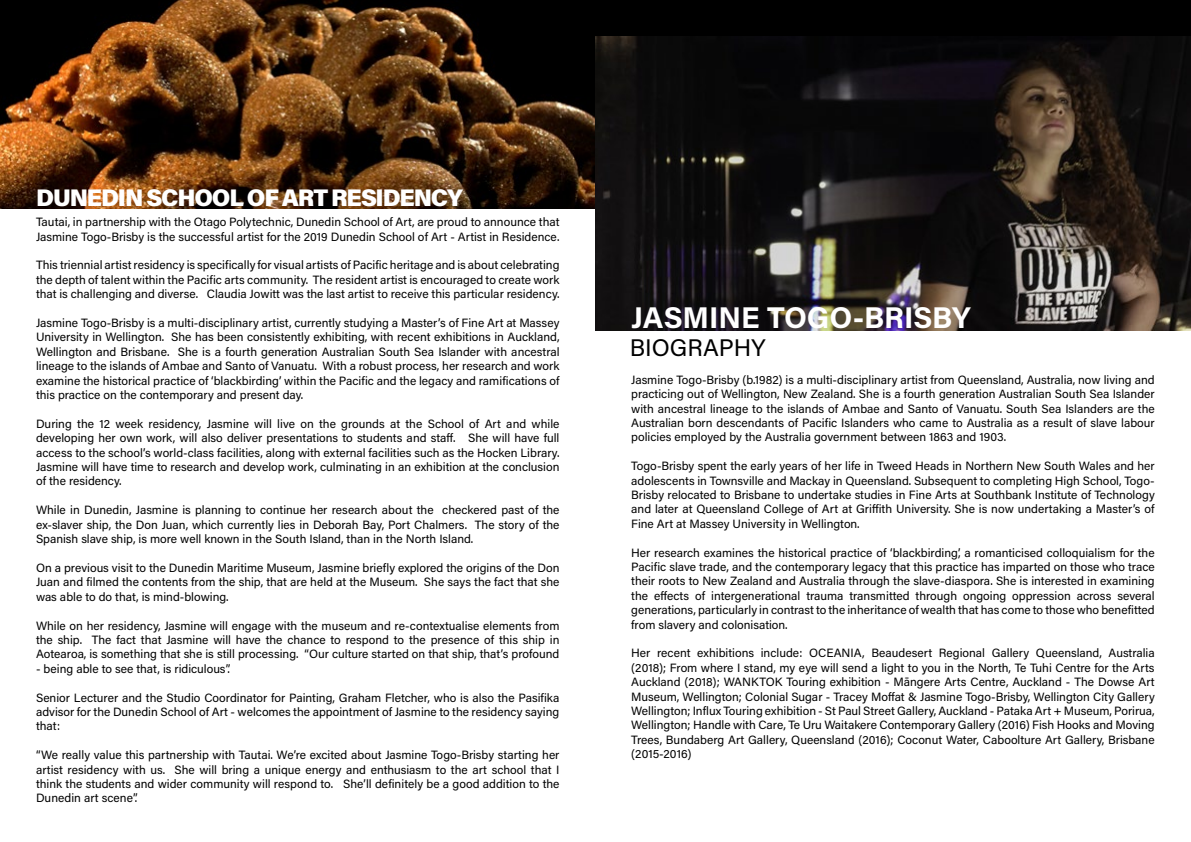
<style>
.page{position:relative;width:1191px;height:842px;background:#fff}
.page>*{position:absolute;margin:0;border:0;box-sizing:border-box;transform-origin:0 0}
.t1{font:700 30px "Acumin Pro";letter-spacing:-.005em;color:#fff}
.t2{font:900 24px "Acumin Pro";letter-spacing:-.05em;color:#fff}
.t3{font:24px "Acumin Pro";color:#000}
.t4{font:12px/14.4px "Acumin Pro";color:#000;text-align:justify}
</style>
<div class="page">
<div style="left:595px;top:0;width:596px;height:36px;background:#000"></div>
<img style="left:0;top:0;width:595px;height:208px">
<img style="left:595px;top:36px;width:596px;height:294px">
<h2 class="t2" style="left:36px;top:181px;width:428px">DUNEDIN SCHOOL OF ART RESIDENCY</h2>
<p class="t4" style="left:36px;top:214px;width:525px">Tautai, in partnership with the Otago Polytechnic, Dunedin School of Art, are proud to announce that<br>Jasmine Togo-Brisby is the successful artist for the 2019 Dunedin School of Art - Artist in Residence.</p>
<p class="t4" style="left:36px;top:258px;width:525px">This triennial artist residency is specifically for visual artists of Pacific heritage and is about celebrating the depth of talent within the Pacific arts community. The resident artist is encouraged to create work that is challenging and diverse. Claudia Jowitt was the last artist to receive this particular residency.</p>
<p class="t4" style="left:36px;top:315px;width:525px">Jasmine Togo-Brisby is a multi-disciplinary artist, currently studying a Master’s of Fine Art at Massey University in Wellington. She has been consistently exhibiting, with recent exhibitions in Auckland, Wellington and Brisbane. She is a fourth generation Australian South Sea Islander with ancestral lineage to the islands of Ambae and Santo of Vanuatu. With a robust process, her research and work examine the historical practice of ‘blackbirding’ within the Pacific and the legacy and ramifications of this practice on the contemporary and present day.</p>
<p class="t4" style="left:36px;top:416px;width:525px">During the 12 week residency, Jasmine will live on the grounds at the School of Art and while developing her own work, will also deliver presentations to students and staff. She will have full access to the school’s world-class facilities, along with external facilities such as the Hocken Library.<br>Jasmine will have time to research and develop work, culminating in an exhibition at the conclusion of the residency.</p>
<p class="t4" style="left:36px;top:502px;width:525px">While in Dunedin, Jasmine is planning to continue her research about the checkered past of the ex-slaver ship, the Don Juan, which currently lies in Deborah Bay, Port Chalmers. The story of the Spanish slave ship, is more well known in the South Island, than in the North Island.</p>
<p class="t4" style="left:36px;top:560px;width:525px">On a previous visit to the Dunedin Maritime Museum, Jasmine briefly explored the origins of the Don Juan and filmed the contents from the ship, that are held at the Museum. She says the fact that she was able to do that, is mind-blowing.</p>
<p class="t4" style="left:36px;top:618px;width:525px">While on her residency, Jasmine will engage with the museum and re-contextualise elements from the ship. The fact that Jasmine will have the chance to respond to the presence of this ship in Aotearoa, is something that she is still processing. “Our culture started on that ship, that’s profound</p>
<p class="t4" style="left:36px;top:661px;width:196px">- being able to see that, is ridiculous”.</p>
<p class="t4" style="left:36px;top:690px;width:525px">Senior Lecturer and the Studio Coordinator for Painting, Graham Fletcher, who is also the Pasifika advisor for the Dunedin School of Art - welcomes the appointment of Jasmine to the residency saying that:</p>
<p class="t4" style="left:36px;top:747px;width:525px">“We really value this partnership with Tautai. We’re excited about Jasmine Togo-Brisby starting her artist residency with us. She will bring a unique energy and enthusiasm to the art school that I think the students and wider community will respond to. She’ll definitely be a good addition to the Dunedin art scene”.</p>
<h1 class="t1" style="left:631px;top:296px;width:341px">JASMINE TOGO-BRISBY</h1>
<h2 class="t3" style="left:629px;top:331px;width:137px">BIOGRAPHY</h2>
<p class="t4" style="left:631px;top:372px;width:525px">Jasmine Togo-Brisby (b.1982) is a multi-disciplinary artist from Queensland, Australia, now living and practicing out of Wellington, New Zealand. She is a fourth generation Australian South Sea Islander with ancestral lineage to the islands of Ambae and Santo of Vanuatu. South Sea Islanders are the Australian born descendants of Pacific Islanders who came to Australia as a result of slave labour policies employed by the Australia government between 1863 and 1903.</p>
<p class="t4" style="left:631px;top:458px;width:525px">Togo-Brisby spent the early years of her life in Tweed Heads in Northern New South Wales and her adolescents in Townsville and Mackay in Queensland. Subsequent to completing High School, Togo-Brisby relocated to Brisbane to undertake studies in Fine Arts at Southbank Institute of Technology and later at Queensland College of Art at Griffith University. She is now undertaking a Master’s of Fine Art at Massey University in Wellington.</p>
<p class="t4" style="left:631px;top:545px;width:525px">Her research examines the historical practice of ‘blackbirding’, a romanticised colloquialism for the Pacific slave trade, and the contemporary legacy that this practice has imparted on those who trace their roots to New Zealand and Australia through the slave-diaspora. She is interested in examining the effects of intergenerational trauma transmitted through ongoing oppression across several generations, particularly in contrast to the inheritance of wealth that has come to those who benefitted from slavery and colonisation.</p>
<p class="t4" style="left:631px;top:646px;width:525px">Her recent exhibitions include: OCEANIA, Beaudesert Regional Gallery Queensland, Australia (2018); From where I stand, my eye will send a light to you in the North, Te Tuhi Centre for the Arts Auckland (2018); WANKTOK Touring exhibition - Māngere Arts Centre, Auckland - The Dowse Art Museum, Wellington; Colonial Sugar - Tracey Moffat &amp; Jasmine Togo-Brisby, Wellington City Gallery Wellington; Influx Touring exhibition - St Paul Street Gallery, Auckland - Pataka Art + Museum, Porirua, Wellington; Handle with Care, Te Uru Waitakere Contemporary Gallery (2016) Fish Hooks and Moving Trees, Bundaberg Art Gallery, Queensland (2016); Coconut Water, Caboolture Art Gallery, Brisbane (2015-2016)</p>
</div>
